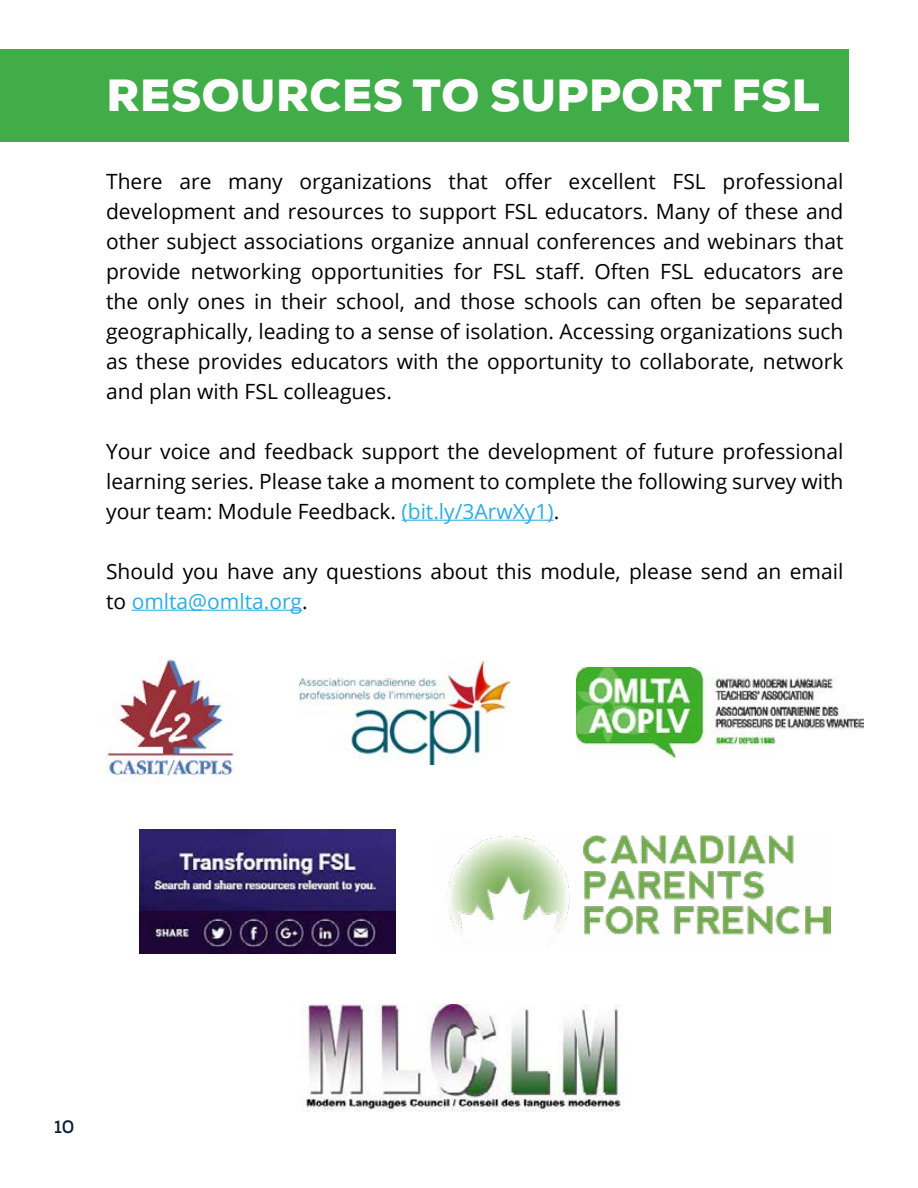
<style>
.page{position:relative;width:918px;height:1188px;background:#fff}
.page>*{position:absolute;margin:0;border:0;box-sizing:border-box;transform-origin:0 0}
.t1{font:900 45px "Nexa";letter-spacing:.015em;color:#fff}
.t2{font:21px/30px "Open Sans";color:#000;text-align:justify}
.t3{font:700 18px "Nexa";color:#0a1b36}
.s1{color:#2cace2}
</style>
<div class="page">
<div style="left:0;top:50px;width:849px;height:92px;background:#41ad49"></div>
<hr style="left:402px;top:520px;width:152px;height:1px;background:#2cace2">
<hr style="left:132px;top:610px;width:170px;height:1px;background:#2cace2">
<img style="left:106px;top:657px;width:128px;height:126px">
<img style="left:576px;top:667px;width:288px;height:90px">
<img style="left:299px;top:660px;width:211px;height:104px">
<img style="left:139px;top:829px;width:256px;height:124px">
<img style="left:446px;top:835px;width:385px;height:102px">
<img style="left:300px;top:1005px;width:324px;height:107px">
<h1 class="t1" style="left:106px;top:66px;width:715px">RESOURCES TO SUPPORT FSL</h1>
<p class="t2" style="left:106px;top:165px;width:739px">There are many organizations that offer excellent FSL professional development and resources to support FSL educators. Many of these and other subject associations organize annual conferences and webinars that provide networking opportunities for FSL staff. Often FSL educators are the only ones in their school, and those schools can often be separated geographically, leading to a sense of isolation. Accessing organizations such as these provides educators with the opportunity to collaborate, network and plan with FSL colleagues.</p>
<p class="t2" style="left:106px;top:436px;width:739px">Your voice and feedback support the development of future professional learning series. Please take a moment to complete the following survey with your team: Module Feedback. <span class="s1">(bit.ly/3ArwXy1)</span>.</p>
<p class="t2" style="left:106px;top:556px;width:739px">Should you have any questions about this module, please send an email to <span class="s1">omlta@omlta.org</span>.</p>
<p class="t3" style="left:54px;top:1115px;width:22px">10</p>
</div>
